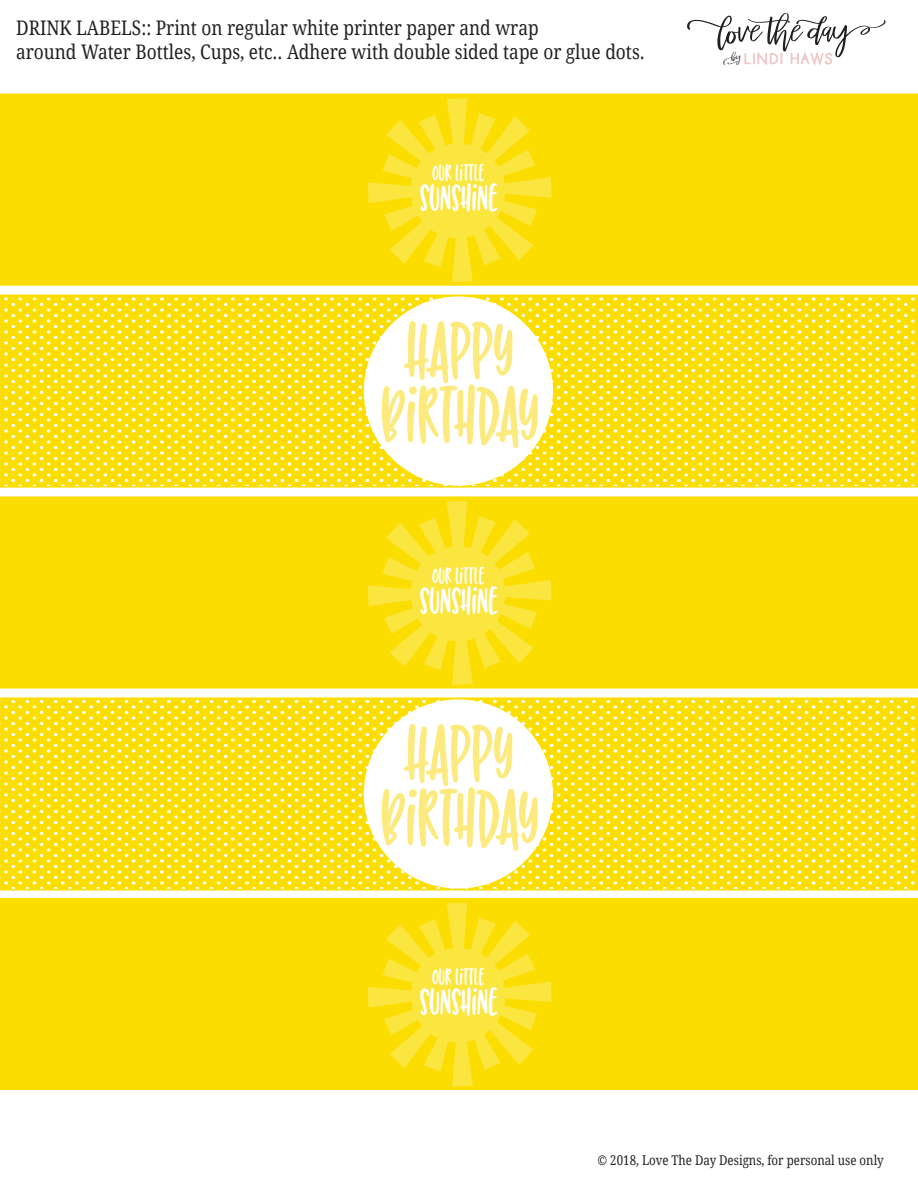
<style>
.page{position:relative;width:918px;height:1188px;background:#fff}
.page>*{position:absolute;margin:0;border:0;box-sizing:border-box;transform-origin:0 0}
.t1{font:80.55px/64.7px "Succulent";letter-spacing:-.005em;color:#fdea7f;scale:.85 1}
.t2{font:38.4px "Succulent";color:#fff;scale:.91 1}
.t3{font:23.85px "Succulent";letter-spacing:-.01em;color:#fff;scale:.88 1}
.t4{font:20.1px/24.2px "Droid Serif";color:#231f20;scale:.86 1}
.t5{font:13.5px "Droid Serif";color:#231f20;scale:.86 1}
</style>
<div class="page">
<svg style="left:3px;top:298px;width:912px;height:187px;fill:#fbdd00"></svg>
<div style="left:0;top:295px;width:918px;height:193px;border:2px solid #fbdd00"></div>
<div style="left:0;top:94px;width:918px;height:191px;background:#fbdd00"></div>
<div style="left:0;top:94px;width:918px;height:192px;border:2px solid #fbdd00"></div>
<div style="left:364px;top:296px;width:189px;height:190px;background:#fff;border-radius:50%"></div>
<svg style="left:368px;top:98px;width:184px;height:184px"></svg>
<svg style="left:0;top:697px;width:918px;height:193px;fill:#fbdd00"></svg>
<div style="left:0;top:496px;width:918px;height:193px;background:#fbdd00;border:2px solid #fbdd00"></div>
<div style="left:364px;top:699px;width:189px;height:190px;background:#fff;border-radius:50%"></div>
<svg style="left:368px;top:501px;width:184px;height:184px"></svg>
<div style="left:0;top:898px;width:918px;height:192px;background:#fbdd00"></div>
<svg style="left:368px;top:903px;width:184px;height:183px"></svg>
<svg style="left:687px;top:13px;width:199px;height:53px"></svg>
<p class="t4" style="left:16px;top:16px;width:732px">DRINK LABELS:: Print on regular white printer paper and wrap<br>around Water Bottles, Cups, etc.. Adhere with double sided tape or glue dots.</p>
<p class="t3" style="left:432px;top:160px;width:61px">OUR LITTLE</p>
<h2 class="t2" style="left:420px;top:176px;width:88px">SUNSHINE</h2>
<h1 class="t1" style="left:380px;top:321px;width:188px">HAPPY<br>BIRTHDAY</h1>
<p class="t3" style="left:432px;top:562px;width:61px">OUR LITTLE</p>
<h2 class="t2" style="left:420px;top:579px;width:88px">SUNSHINE</h2>
<h1 class="t1" style="left:380px;top:724px;width:188px">HAPPY<br>BIRTHDAY</h1>
<p class="t3" style="left:432px;top:964px;width:61px">OUR LITTLE</p>
<h2 class="t2" style="left:420px;top:981px;width:88px">SUNSHINE</h2>
<p class="t5" style="left:598px;top:1152px;width:334px">© 2018, Love The Day Designs, for personal use only</p>
</div>
